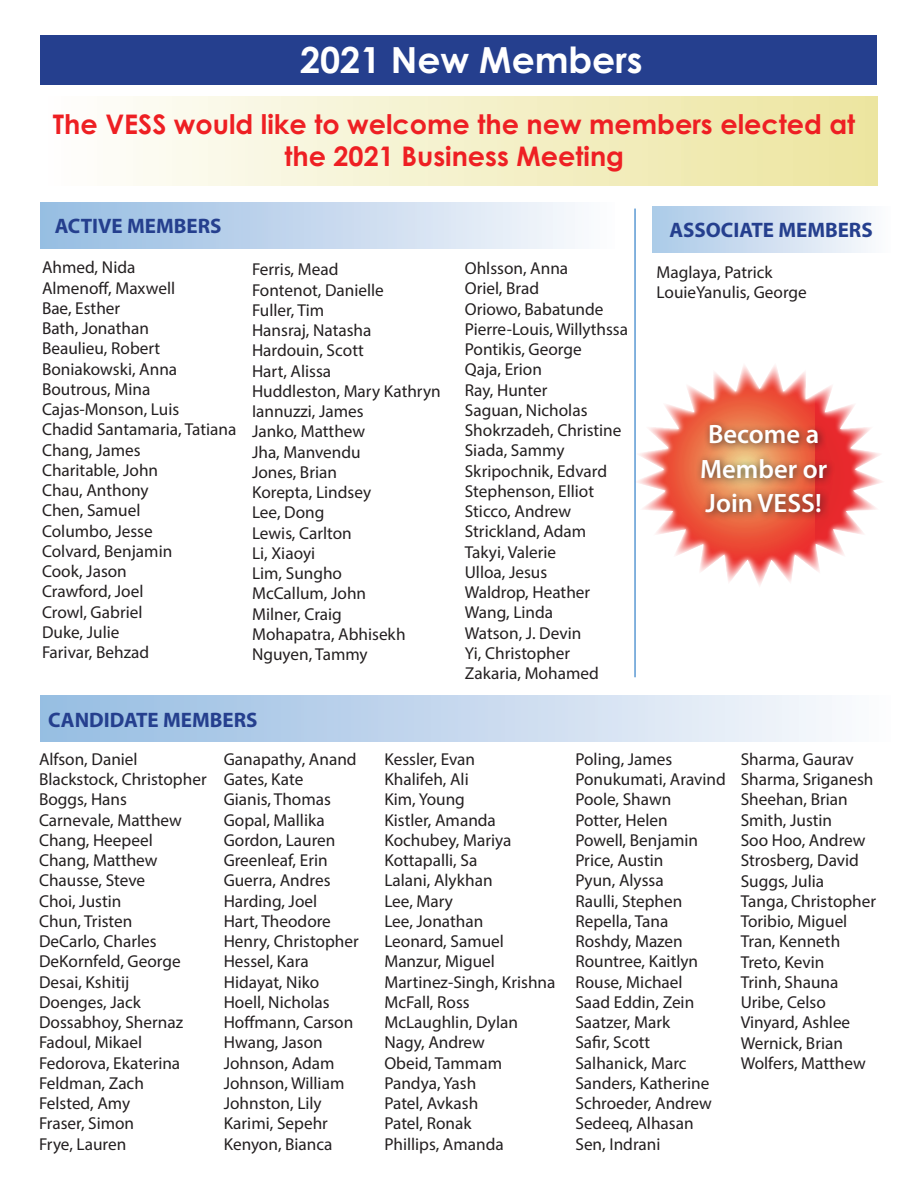
<style>
.page{position:relative;width:918px;height:1188px;background:#fff}
.page>*{position:absolute;margin:0;border:0;box-sizing:border-box;transform-origin:0 0}
.t1{font:700 36px "Century Gothic Pro";color:#fff}
.t2{font:700 27px/32.4px "Century Gothic Pro";color:#ee1f23;text-align:center}
.t3{font:600 26.7px/34.2px "Myriad Pro";color:#fff}
.t4{font:700 21px "Myriad Pro";color:#253f8e}
.t5{font:17.25px/20.2px "Myriad Pro";color:#231f20}
</style>
<div class="page">
<div style="left:40px;top:96px;width:838px;height:90px;background:linear-gradient(to right,#fefefd,#ece59e)"></div>
<div style="left:40px;top:203px;width:575px;height:46px;background:linear-gradient(to right,#95bbe1,#fbfafd)"></div>
<div style="left:40px;top:696px;width:851px;height:46px;background:linear-gradient(to right,#95bbe1,#fbfafd)"></div>
<div style="left:652px;top:206px;width:239px;height:46px;background:linear-gradient(to right,#aac9e7,#fbfbfd)"></div>
<hr style="left:634px;top:209px;width:2px;height:468px;background:#5c9ad3">
<svg style="left:634px;top:385px;width:248px;height:204px"></svg>
<svg style="left:634px;top:362px;width:181px;height:211px"></svg>
<div style="left:695px;top:418px;width:141px;height:104px;background:#231f20;opacity:.75"></div>
<div style="left:40px;top:36px;width:838px;height:49px;background:#253f8e"></div>
<h1 class="t1" style="left:300px;top:38px;width:344px">2021 New Members</h1>
<h1 class="t1" style="left:296px;top:43px;width:344px">2021 New Members</h1>
<h2 class="t2" style="left:53px;top:107px;width:804px">The VESS would like to welcome the new members elected at the 2021 Business Meeting</h2>
<p class="t4" style="left:55px;top:212px;width:168px">ACTIVE MEMBERS</p>
<p class="t5" style="left:42px;top:257px;width:196px">Ahmed, Nida<br>Almenoff, Maxwell<br>Bae, Esther<br>Bath, Jonathan<br>Beaulieu, Robert<br>Boniakowski, Anna<br>Boutrous, Mina<br>Cajas-Monson, Luis<br>Chadid Santamaria, Tatiana<br>Chang, James<br>Charitable, John<br>Chau, Anthony<br>Chen, Samuel<br>Columbo, Jesse<br>Colvard, Benjamin<br>Cook, Jason<br>Crawford, Joel<br>Crowl, Gabriel<br>Duke, Julie<br>Farivar, Behzad</p>
<p class="t4" style="left:669px;top:217px;width:205px">ASSOCIATE MEMBERS</p>
<p class="t5" style="left:657px;top:262px;width:152px">Maglaya, Patrick<br>LouieYanulis, George</p>
<p class="t5" style="left:252px;top:259px;width:190px">Ferris, Mead<br>Fontenot, Danielle<br>Fuller, Tim<br>Hansraj, Natasha<br>Hardouin, Scott<br>Hart, Alissa<br>Huddleston, Mary Kathryn<br>Iannuzzi, James<br>Janko, Matthew<br>Jha, Manvendu<br>Jones, Brian<br>Korepta, Lindsey<br>Lee, Dong<br>Lewis, Carlton<br>Li, Xiaoyi<br>Lim, Sungho<br>McCallum, John<br>Milner, Craig<br>Mohapatra, Abhisekh<br>Nguyen, Tammy</p>
<p class="t5" style="left:465px;top:258px;width:165px">Ohlsson, Anna<br>Oriel, Brad<br>Oriowo, Babatunde<br>Pierre-Louis, Willythssa<br>Pontikis, George<br>Qaja, Erion<br>Ray, Hunter<br>Saguan, Nicholas<br>Shokrzadeh, Christine<br>Siada, Sammy<br>Skripochnik, Edvard<br>Stephenson, Elliot<br>Sticco, Andrew<br>Strickland, Adam<br>Takyi, Valerie<br>Ulloa, Jesus<br>Waldrop, Heather<br>Wang, Linda<br>Watson, J. Devin<br>Yi, Christopher<br>Zakaria, Mohamed</p>
<p class="t4" style="left:48px;top:706px;width:211px">CANDIDATE MEMBERS</p>
<p class="t5" style="left:39px;top:749px;width:169px">Alfson, Daniel<br>Blackstock, Christopher<br>Boggs, Hans<br>Carnevale, Matthew<br>Chang, Heepeel<br>Chang, Matthew<br>Chausse, Steve<br>Choi, Justin<br>Chun, Tristen<br>DeCarlo, Charles<br>DeKornfeld, George<br>Desai, Kshitij<br>Doenges, Jack<br>Dossabhoy, Shernaz<br>Fadoul, Mikael<br>Fedorova, Ekaterina<br>Feldman, Zach<br>Felsted, Amy<br>Fraser, Simon<br>Frye, Lauren</p>
<p class="t5" style="left:224px;top:749px;width:137px">Ganapathy, Anand<br>Gates, Kate<br>Gianis, Thomas<br>Gopal, Mallika<br>Gordon, Lauren<br>Greenleaf, Erin<br>Guerra, Andres<br>Harding, Joel<br>Hart, Theodore<br>Henry, Christopher<br>Hessel, Kara<br>Hidayat, Niko<br>Hoell, Nicholas<br>Hoffmann, Carson<br>Hwang, Jason<br>Johnson, Adam<br>Johnson, William<br>Johnston, Lily<br>Karimi, Sepehr<br>Kenyon, Bianca</p>
<p class="t5" style="left:384px;top:749px;width:173px">Kessler, Evan<br>Khalifeh, Ali<br>Kim, Young<br>Kistler, Amanda<br>Kochubey, Mariya<br>Kottapalli, Sa<br>Lalani, Alykhan<br>Lee, Mary<br>Lee, Jonathan<br>Leonard, Samuel<br>Manzur, Miguel<br>Martinez-Singh, Krishna<br>McFall, Ross<br>McLaughlin, Dylan<br>Nagy, Andrew<br>Obeid, Tammam<br>Pandya, Yash<br>Patel, Avkash<br>Patel, Ronak<br>Phillips, Amanda</p>
<p class="t5" style="left:575px;top:749px;width:152px">Poling, James<br>Ponukumati, Aravind<br>Poole, Shawn<br>Potter, Helen<br>Powell, Benjamin<br>Price, Austin<br>Pyun, Alyssa<br>Raulli, Stephen<br>Repella, Tana<br>Roshdy, Mazen<br>Rountree, Kaitlyn<br>Rouse, Michael<br>Saad Eddin, Zein<br>Saatzer, Mark<br>Safir, Scott<br>Salhanick, Marc<br>Sanders, Katherine<br>Schroeder, Andrew<br>Sedeeq, Alhasan<br>Sen, Indrani</p>
<p class="t5" style="left:741px;top:749px;width:137px">Sharma, Gaurav<br>Sharma, Sriganesh<br>Sheehan, Brian<br>Smith, Justin<br>Soo Hoo, Andrew<br>Strosberg, David<br>Suggs, Julia<br>Tanga, Christopher<br>Toribio, Miguel<br>Tran, Kenneth<br>Treto, Kevin<br>Trinh, Shauna<br>Uribe, Celso<br>Vinyard, Ashlee<br>Wernick, Brian<br>Wolfers, Matthew</p>
<h3 class="t3" style="left:700px;top:417px;width:129px">Become a<br>Member or<br>Join VESS!</h3>
</div>
